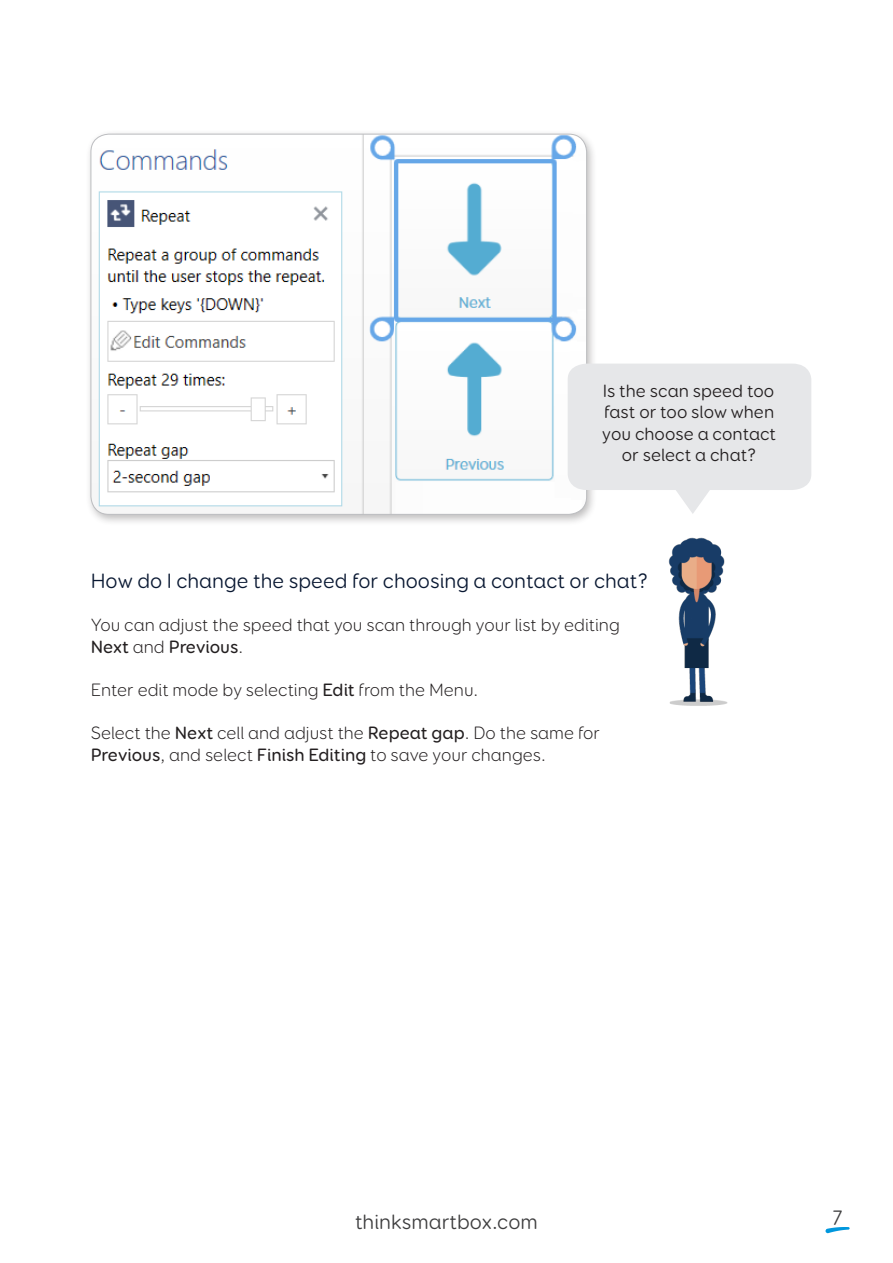
<style>
.page{position:relative;width:893px;height:1263px;background:#fff}
.page>*{position:absolute;margin:0;border:0;box-sizing:border-box;transform-origin:0 0}
.t1{font:21px "Booster Next FY";color:#091832}
.t2{font:21px "Booster Next FY";color:#3e3e3f}
.t3{font:300 18px/21.6px "Booster Next FY";color:#231f20}
.t4{font:18px "Booster Next FY";color:#231f20}
.s1{font-weight:500}
</style>
<div class="page">
<svg style="left:825px;top:1227px;width:25px;height:6px"></svg>
<div style="left:85px;top:129px;width:512px;height:397px;background:#231f20;opacity:.3"></div>
<img style="left:91px;top:134px;width:496px;height:380px">
<svg style="left:568px;top:364px;width:243px;height:150px;background:#e9eaec"></svg>
<img style="left:668px;top:537px;width:60px;height:169px">
<p class="t4" style="left:603px;top:380px;width:173px">Is the scan speed too</p>
<p class="t4" style="left:604px;top:401px;width:172px">fast or too slow when</p>
<p class="t4" style="left:602px;top:423px;width:175px">you choose a contact</p>
<p class="t4" style="left:622px;top:444px;width:136px">or select a chat?</p>
<p class="t1" style="left:91px;top:568px;width:559px">How do I change the speed for choosing a contact or chat?</p>
<p class="t3" style="left:91px;top:614px;width:531px">You can adjust the speed that you scan through your list by editing<br><span class="s1">Next</span> and <span class="s1">Previous</span>.</p>
<p class="t3" style="left:91px;top:679px;width:389px">Enter edit mode by selecting <span class="s1">Edit</span> from the Menu.</p>
<p class="t3" style="left:91px;top:722px;width:511px">Select the <span class="s1">Next</span> cell and adjust the <span class="s1">Repeat gap</span>. Do the same for<br><span class="s1">Previous</span>, and select <span class="s1">Finish Editing</span> to save your changes.</p>
<p class="t2" style="left:355px;top:1209px;width:184px">thinksmartbox.com</p>
<p class="t2" style="left:833px;top:1205px;width:11px">7</p>
</div>
